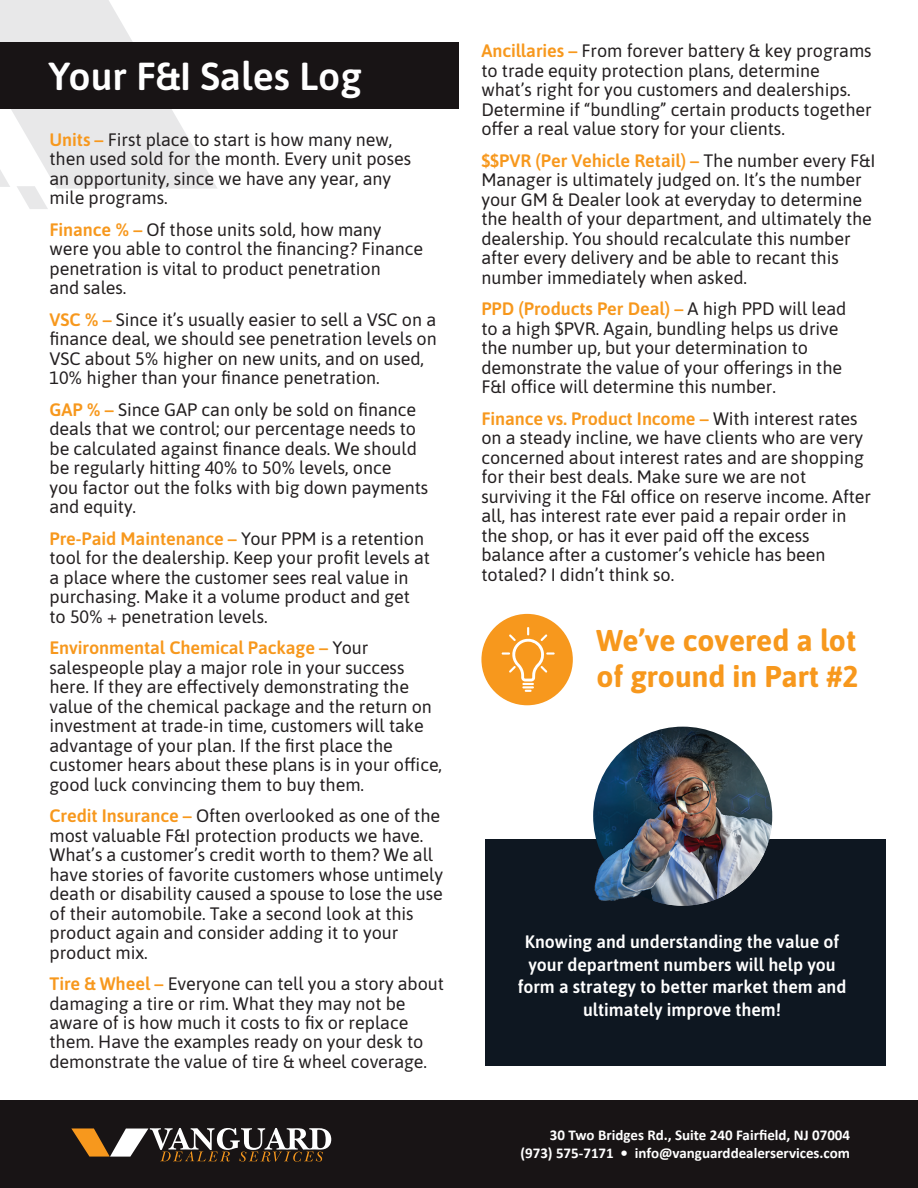
<style>
.page{position:relative;width:918px;height:1188px;background:#fff}
.page>*{position:absolute;margin:0;border:0;box-sizing:border-box;transform-origin:0 0}
.t1{font:600 39px "Asap";color:#fff}
.t2{font:700 30px/36px "Asap";color:#f7981d}
.t3{font:18px/19.5px "Asap";letter-spacing:-.005em;color:#231f20}
.t4{font:600 18px/22.5px "Asap";color:#fff;text-align:center}
.t5{font:700 15px/18px "Calibri";color:#fff;text-align:right}
.s1{font-weight:600;color:#f7981d}
</style>
<div class="page">
<div style="left:485px;top:839px;width:401px;height:226px;background:#0e1721"></div>
<div style="left:0;top:1100px;width:918px;height:88px;background:#181415"></div>
<svg style="left:71px;top:1128px;width:260px;height:34px"></svg>
<svg style="left:0;top:0;width:217px;height:209px"></svg>
<div style="left:0;top:42px;width:459px;height:67px;background:#181415"></div>
<img style="left:593px;top:727px;width:179px;height:179px">
<div style="left:481px;top:614px;width:92px;height:91px;background:#f7981d;border-radius:50%"></div>
<svg style="left:502px;top:627px;width:53px;height:65px"></svg>
<h1 class="t1" style="left:48px;top:48px;width:315px">Your F&amp;I Sales Log</h1>
<p class="t3" style="left:50px;top:129px;width:363px"><span class="s1">Units –</span> First place to start is how many new, then used sold for the month. Every unit poses an opportunity, since we have any year, any mile programs.</p>
<p class="t3" style="left:50px;top:219px;width:375px"><span class="s1">Finance % –</span> Of those units sold, how many were you able to control the financing? Finance penetration is vital to product penetration<br>and sales.</p>
<p class="t3" style="left:50px;top:309px;width:389px"><span class="s1">VSC % –</span> Since it’s usually easier to sell a VSC on a finance deal, we should see penetration levels on VSC about 5% higher on new units, and on used, 10% higher than your finance penetration.</p>
<p class="t3" style="left:50px;top:399px;width:380px"><span class="s1">GAP % –</span> Since GAP can only be sold on finance deals that we control; our percentage needs to be calculated against finance deals. We should be regularly hitting 40% to 50% levels, once<br>you factor out the folks with big down payments and equity.</p>
<p class="t3" style="left:50px;top:528px;width:382px"><span class="s1">Pre-Paid Maintenance –</span> Your PPM is a retention tool for the dealership. Keep your profit levels at a place where the customer sees real value in purchasing. Make it a volume product and get to 50% + penetration levels.</p>
<p class="t3" style="left:50px;top:637px;width:394px"><span class="s1">Environmental Chemical Package –</span> Your salespeople play a major role in your success here. If they are effectively demonstrating the value of the chemical package and the return on investment at trade-in time, customers will take advantage of your plan. If the first place the customer hears about these plans is in your office, good luck convincing them to buy them.</p>
<p class="t3" style="left:50px;top:805px;width:395px"><span class="s1">Credit Insurance –</span> Often overlooked as one of the most valuable F&amp;I protection products we have.<br>What’s a customer’s credit worth to them? We all have stories of favorite customers whose untimely death or disability caused a spouse to lose the use of their automobile. Take a second look at this product again and consider adding it to your product mix.</p>
<p class="t3" style="left:50px;top:973px;width:396px"><span class="s1">Tire &amp; Wheel –</span> Everyone can tell you a story about damaging a tire or rim. What they may not be aware of is how much it costs to fix or replace them. Have the examples ready on your desk to demonstrate the value of tire &amp; wheel coverage.</p>
<p class="t3" style="left:481px;top:40px;width:392px"><span class="s1">Ancillaries –</span> From forever battery &amp; key programs to trade equity protection plans, determine what’s right for you customers and dealerships.<br>Determine if “bundling” certain products together offer a real value story for your clients.</p>
<p class="t3" style="left:481px;top:150px;width:395px"><span class="s1">$$PVR (Per Vehicle Retail) –</span> The number every F&amp;I Manager is ultimately judged on. It’s the number your GM &amp; Dealer look at everyday to determine the health of your department, and ultimately the dealership. You should recalculate this number after every delivery and be able to recant this number immediately when asked.</p>
<p class="t3" style="left:481px;top:298px;width:366px"><span class="s1">PPD (Products Per Deal) –</span> A high PPD will lead to a high $PVR. Again, bundling helps us drive the number up, but your determination to demonstrate the value of your offerings in the F&amp;I office will determine this number.</p>
<p class="t3" style="left:481px;top:408px;width:391px"><span class="s1">Finance vs. Product Income –</span> With interest rates on a steady incline, we have clients who are very concerned about interest rates and are shopping for their best deals. Make sure we are not surviving it the F&amp;I office on reserve income. After all, has interest rate ever paid a repair order in the shop, or has it ever paid off the excess balance after a customer’s vehicle has been totaled? I didn’t think so.</p>
<h2 class="t2" style="left:597px;top:621px;width:263px">We’ve covered a lot of ground in Part #2</h2>
<p class="t4" style="left:518px;top:930px;width:330px">Knowing and understanding the value of your department numbers will help you form a strategy to better market them and ultimately improve them!</p>
<p class="t5" style="left:520px;top:1126px;width:331px">30 Two Bridges Rd., Suite 240 Fairfield, NJ 07004 (973) 575-7171 • info@vanguarddealerservices.com</p>
</div>
